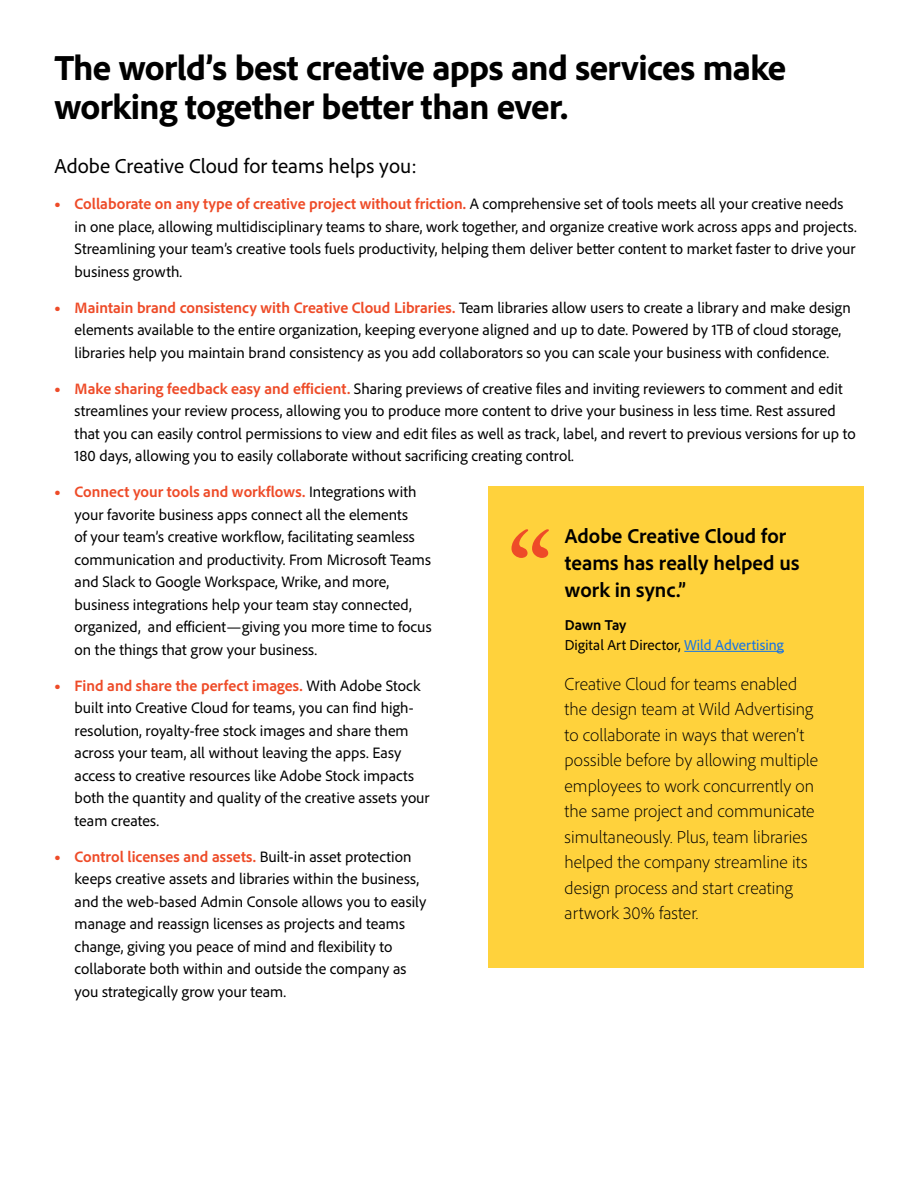
<style>
.page{position:relative;width:918px;height:1188px;background:#fff}
.page>*{position:absolute;margin:0;border:0;box-sizing:border-box;transform-origin:0 0}
.t1{font:800 36px/39px "Adobe Clean";letter-spacing:-.015em;color:#000}
.t2{font:700 21px/27px "Adobe Clean";color:#000}
.t3{font:21px "Adobe Clean";color:#000}
.t4{font:300 18px/25.5px "Adobe Clean";letter-spacing:.005em;color:#000}
.t5{font:15.75px/22.5px "Adobe Clean";color:#000}
.t6{font:15px/19.5px "Adobe Clean";color:#000}
.s1{font-weight:900;color:#ee4b28}
.s2{font-weight:700;color:#ee4b28}
.s3{font-weight:700}
.s4{color:#1473e6}
</style>
<div class="page">
<div style="left:488px;top:487px;width:375px;height:481px;background:#ffd23c"></div>
<svg style="left:511px;top:529px;width:38px;height:29px"></svg>
<hr style="left:684px;top:651px;width:100px;height:1px;background:#1473e6">
<h1 class="t1" style="left:54px;top:47px;width:734px">The world’s best creative apps and services make working together better than ever.</h1>
<h2 class="t3" style="left:54px;top:153px;width:364px">Adobe Creative Cloud for teams helps you:</h2>
<p class="t5" style="left:75px;top:192px;width:784px;text-indent:-20px"><span class="s1">•</span> <span class="s2">Collaborate on any type of creative project without friction.</span> A comprehensive set of tools meets all your creative needs in one place, allowing multidisciplinary teams to share, work together, and organize creative work across apps and projects.<br>Streamlining your team’s creative tools fuels productivity, helping them deliver better content to market faster to drive your business growth.</p>
<p class="t5" style="left:75px;top:296px;width:778px;text-indent:-20px"><span class="s1">•</span> <span class="s2">Maintain brand consistency with Creative Cloud Libraries.</span> Team libraries allow users to create a library and make design elements available to the entire organization, keeping everyone aligned and up to date. Powered by 1TB of cloud storage, libraries help you maintain brand consistency as you add collaborators so you can scale your business with confidence.</p>
<p class="t5" style="left:75px;top:377px;width:783px;text-indent:-20px"><span class="s1">•</span> <span class="s2">Make sharing feedback easy and efficient.</span> Sharing previews of creative files and inviting reviewers to comment and edit streamlines your review process, allowing you to produce more content to drive your business in less time. Rest assured that you can easily control permissions to view and edit files as well as track, label, and revert to previous versions for up to 180 days, allowing you to easily collaborate without sacrificing creating control.</p>
<p class="t5" style="left:75px;top:480px;width:359px;text-indent:-20px"><span class="s1">•</span> <span class="s2">Connect your tools and workflows.</span> Integrations with your favorite business apps connect all the elements<br>of your team’s creative workflow, facilitating seamless communication and productivity. From Microsoft Teams and Slack to Google Workspace, Wrike, and more, business integrations help your team stay connected, organized, and efficient—giving you more time to focus on the things that grow your business.</p>
<p class="t5" style="left:75px;top:674px;width:357px;text-indent:-20px"><span class="s1">•</span> <span class="s2">Find and share the perfect images.</span> With Adobe Stock built into Creative Cloud for teams, you can find high&shy;resolution, royalty-free stock images and share them across your team, all without leaving the apps. Easy access to creative resources like Adobe Stock impacts both the quantity and quality of the creative assets your team creates.</p>
<p class="t5" style="left:75px;top:845px;width:353px;text-indent:-20px"><span class="s1">•</span> <span class="s2">Control licenses and assets.</span> Built-in asset protection keeps creative assets and libraries within the business, and the web-based Admin Console allows you to easily manage and reassign licenses as projects and teams change, giving you peace of mind and flexibility to collaborate both within and outside the company as you strategically grow your team.</p>
<h2 class="t2" style="left:565px;top:522px;width:236px">Adobe Creative Cloud for teams has really helped us work in sync.”</h2>
<p class="t6" style="left:565px;top:615px;width:221px"><span class="s3">Dawn Tay<br></span>Digital Art Director, <span class="s4">Wild Advertising</span></p>
<p class="t4" style="left:565px;top:671px;width:255px">Creative Cloud for teams enabled the design team at Wild Advertising to collaborate in ways that weren’t possible before by allowing multiple employees to work concurrently on the same project and communicate simultaneously. Plus, team libraries helped the company streamline its design process and start creating artwork 30% faster.</p>
</div>
